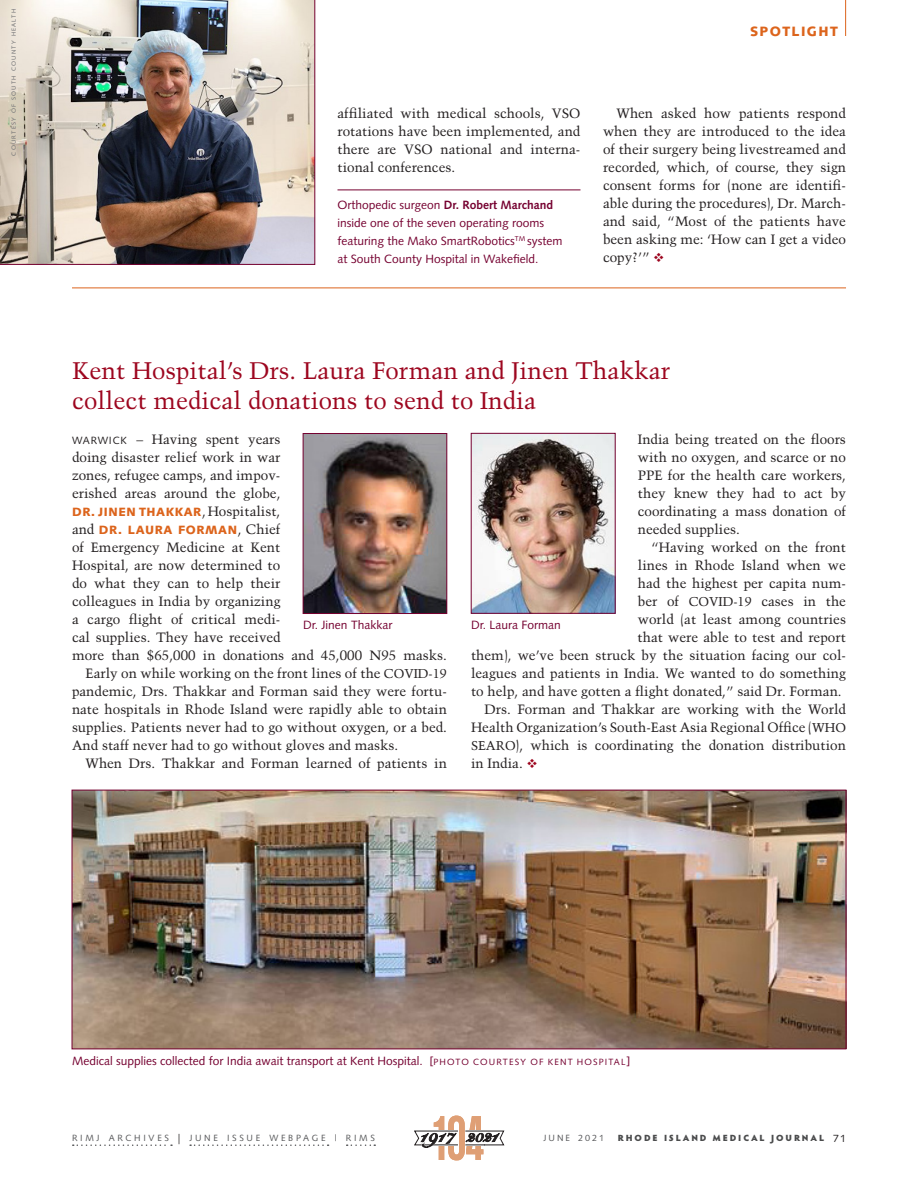
<style>
.page{position:relative;width:918px;height:1188px;background:#fff}
.page>*{position:absolute;margin:0;border:0;box-sizing:border-box;transform-origin:0 0}
.COLUMN_Headline_red{font:24px/30px "Trump Mediaeval";color:#9d061f}
.clinical_text__9_12{font:13.5px/18px "Trump Mediaeval";color:#231f20;text-align:justify}
.clinical_text_1st_pa{font:13.5px/18px "Trump Mediaeval";color:#231f20;text-align:justify}
.dept_orange{font:900 13.5px "Syntax";letter-spacing:.1em;color:#dc641c}
.People_caption{font:12px/18px "Syntax";color:#750130}
.clinical_text_1st_pa-2{font:900 12px/18px "Syntax";letter-spacing:.05em;color:#dc641c}
.t1{font:9px "Syntax";letter-spacing:.3em;color:#57585a}
.t2{font:900 9px "Hypatia Sans Pro";letter-spacing:.21em;color:#4b4c4d}
.t3{font:9px "Syntax";letter-spacing:.225em;color:#57585a}
.Photo_credit{font:6px "Syntax";letter-spacing:.2em;color:#6c6d70}
.s1{color:#9d061f}
.s2{font-weight:700}
.s3{font-family:"Syntax";font-size:10.5px}
.s4{font-family:"Trump Mediaeval";font-weight:400;font-size:13.5px;color:#231f20}
.s5{font-size:12.75px}
.s6{font-size:9px}
.s7{font-size:13.5px;color:#231f20}
.s8{font-family:"Syntax";font-weight:400;font-size:10.5px;color:#231f20}
</style>
<div class="page">
<img style="left:74px;top:792px;width:770px;height:255px">
<div style="left:72px;top:790px;width:774px;height:259px;border:1px solid #750130"></div>
<hr style="left:845px;top:0;width:1px;height:36px;background:#dc641c">
<img style="left:0;top:0;width:315px;height:265px">
<hr style="left:72px;top:288px;width:774px;height:1px;background:#dc641c">
<hr style="left:338px;top:190px;width:242px;height:1px;background:#750130">
<svg style="left:73px;top:1144px;width:99px;height:2px"></svg>
<svg style="left:190px;top:1144px;width:139px;height:2px"></svg>
<svg style="left:347px;top:1144px;width:28px;height:2px"></svg>
<svg style="left:414px;top:1116px;width:90px;height:44px"></svg>
<img style="left:305px;top:435px;width:140px;height:177px">
<div style="left:303px;top:433px;width:144px;height:181px;border:1px solid #750130"></div>
<img style="left:473px;top:435px;width:140px;height:177px">
<div style="left:471px;top:433px;width:144px;height:181px;border:1px solid #750130"></div>
<p class="Photo_credit" style="left:10px;top:156px;width:148px;rotate:-90deg">COURTESY OF SOUTH COUNTY HEALTH</p>
<p class="dept_orange" style="left:750px;top:23px;width:89px">SPOTLIGHT</p>
<p class="clinical_text__9_12" style="left:337px;top:104px;width:245px">affiliated with medical schools, VSO rotations have been implemented, and there are VSO national and interna&shy;tional conferences.</p>
<p class="clinical_text__9_12" style="left:603px;top:104px;width:245px;text-indent:14px">When asked how patients respond when they are introduced to the idea of their surgery being livestreamed and recorded, which, of course, they sign consent forms for (none are identifi&shy;able during the procedures), Dr. March&shy;and said, “Most of the patients have been asking me: ‘How can I get a video copy?’” <span class="s1">❖</span></p>
<p class="People_caption" style="left:338px;top:196px;width:227px">Orthopedic surgeon <span class="s2">Dr. Robert Marchand </span>inside one of the seven operating rooms featuring the Mako SmartRobotics<sup>TM</sup> system at South County Hospital in Wakefield.</p>
<p class="COLUMN_Headline_red" style="left:72px;top:355px;width:599px">Kent Hospital’s Drs. Laura Forman and Jinen Thakkar collect medical donations to send to India</p>
<p class="clinical_text_1st_pa" style="left:72px;top:430px;width:210px"><span class="s3">WARWICK</span> – Having spent years doing disaster relief work in war zones, refugee camps, and impov&shy;erished areas around the globe,</p>
<p class="clinical_text_1st_pa-2" style="left:72px;top:503px;width:210px">DR. JINEN THAKKAR<span class="s4">, Hospitalist, and</span> DR. LAURA FORMAN<span class="s4">, Chief</span></p>
<p class="clinical_text_1st_pa" style="left:72px;top:538px;width:376px;text-align:left">of Emergency Medicine at Kent<br>Hospital, are now determined to<br>do what they can to help their<br>colleagues in India by organizing<br>a cargo flight of critical medi-<br>cal supplies. They have received<br>more than $65,000 in donations and 45,000 N95 masks.</p>
<p class="clinical_text__9_12" style="left:72px;top:664px;width:377px;text-indent:14px">Early on while working on the front lines of the <span class="s5">COVID-19 </span>pandemic, Drs. Thakkar and Forman said they were fortu&shy;nate hospitals in Rhode Island were rapidly able to obtain supplies. Patients never had to go without oxygen, or a bed.<br>And staff never had to go without gloves and masks.</p>
<p class="clinical_text__9_12" style="left:86px;top:754px;width:363px">When Drs. Thakkar and Forman learned of patients in</p>
<p class="clinical_text__9_12" style="left:638px;top:430px;width:210px">India being treated on the floors with no oxygen, and scarce or no PPE for the health care workers, they knew they had to act by coordinating a mass donation of needed supplies.</p>
<p class="clinical_text__9_12" style="left:651px;top:538px;width:196px">“Having worked on the front</p>
<p class="clinical_text__9_12" style="left:638px;top:556px;width:210px">lines in Rhode Island when we</p>
<p class="clinical_text__9_12" style="left:638px;top:574px;width:210px">had the highest per capita num-</p>
<p class="clinical_text__9_12" style="left:638px;top:592px;width:210px">ber of <span class="s5">COVID-19</span> cases in the</p>
<p class="clinical_text__9_12" style="left:638px;top:610px;width:210px">world (at least among countries</p>
<p class="clinical_text__9_12" style="left:638px;top:628px;width:210px">that were able to test and report</p>
<p class="clinical_text__9_12" style="left:471px;top:646px;width:377px">them), we’ve been struck by the situation facing our col-</p>
<p class="clinical_text__9_12" style="left:471px;top:664px;width:376px">leagues and patients in India. We wanted to do something</p>
<p class="clinical_text__9_12" style="left:471px;top:682px;width:372px">to help, and have gotten a flight donated,” said Dr. Forman.</p>
<p class="clinical_text__9_12" style="left:471px;top:700px;width:377px;text-indent:14px">Drs. Forman and Thakkar are working with the World Health Organization’s South-East Asia Regional Office (<span class="s5">WHO SEARO</span>), which is coordinating the donation distribution in India. <span class="s1">❖</span></p>
<p class="People_caption" style="left:303px;top:616px;width:91px">Dr. Jinen Thakkar</p>
<p class="People_caption" style="left:471px;top:616px;width:91px">Dr. Laura Forman</p>
<p class="People_caption" style="left:72px;top:1052px;width:560px">Medical supplies collected for India await transport at Kent Hospital. [<span class="s6">PHOTO COURTESY OF KENT HOSPITAL</span>]</p>
<p class="t1" style="left:72px;top:1132px;width:304px">RIMJ ARCHIVES <span class="s7">|</span> JUNE ISSUE WEBPAGE | RIMS</p>
<p class="t3" style="left:544px;top:1132px;width:62px">JUNE 2021</p>
<p class="t2" style="left:618px;top:1131px;width:230px">RHODE ISLAND MEDICAL JOURNAL <span class="s8">71</span></p>
</div>
